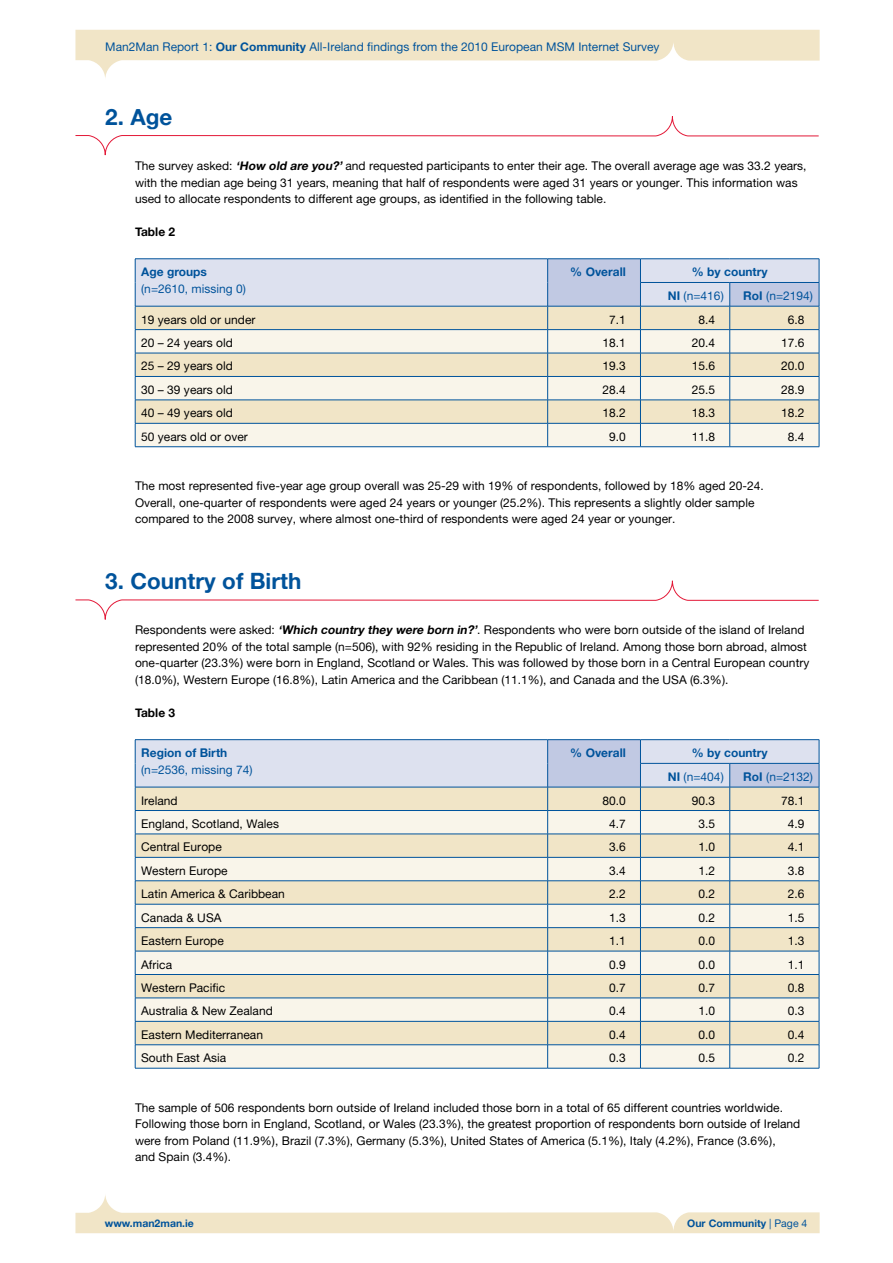
<style>
.page{position:relative;width:893px;height:1263px;background:#fff}
.page>*{position:absolute;margin:0;border:0;box-sizing:border-box;transform-origin:0 0}
.t1{font:22.5px "Alte Haas Grotesk Bold";color:#00539b}
.t2{font:12px/16.5px "Alte Haas Grotesk";color:#000}
.t3{font:12px "Alte Haas Grotesk";color:#00539b}
.t4{font:12px "Alte Haas Grotesk Bold";color:#00539b}
.t5{font:12px "Alte Haas Grotesk Bold";color:#000}
.t6{font:10.5px "Alte Haas Grotesk Bold";color:#00539b}
.s1{font-family:"Alte Haas Grotesk Bold"}
.s2{font-family:"Alte Haas Grotesk Bold";font-style:italic}
.s3{font-family:"Alte Haas Grotesk"}
</style>
<div class="page">
<svg style="left:75px;top:30px;width:745px;height:48px"></svg>
<svg style="left:75px;top:1195px;width:745px;height:38px"></svg>
<svg style="left:75px;top:116px;width:744px;height:40px"></svg>
<hr style="left:135px;top:258px;width:413px;height:1px;background:#00539b">
<hr style="left:548px;top:258px;width:92px;height:1px;background:#00539b">
<hr style="left:640px;top:258px;width:90px;height:1px;background:#00539b">
<hr style="left:730px;top:258px;width:89px;height:1px;background:#00539b">
<svg style="left:135px;top:259px;width:685px;height:188px"></svg>
<hr style="left:640px;top:282px;width:90px;height:1px;background:#00539b">
<hr style="left:730px;top:282px;width:89px;height:1px;background:#00539b">
<svg style="left:75px;top:580px;width:744px;height:40px"></svg>
<hr style="left:135px;top:1068px;width:413px;height:1px;background:#00539b">
<hr style="left:548px;top:1068px;width:92px;height:1px;background:#00539b">
<hr style="left:640px;top:1068px;width:90px;height:1px;background:#00539b">
<hr style="left:730px;top:1068px;width:89px;height:1px;background:#00539b">
<hr style="left:135px;top:739px;width:413px;height:1px;background:#00539b">
<hr style="left:548px;top:739px;width:92px;height:1px;background:#00539b">
<hr style="left:640px;top:739px;width:90px;height:1px;background:#00539b">
<hr style="left:730px;top:739px;width:89px;height:1px;background:#00539b">
<svg style="left:135px;top:740px;width:685px;height:328px"></svg>
<hr style="left:640px;top:763px;width:90px;height:1px;background:#00539b">
<hr style="left:730px;top:763px;width:89px;height:1px;background:#00539b">
<p class="t3" style="left:105px;top:39px;width:556px">Man2Man Report 1: <span class="s1">Our Community</span> All-Ireland findings from the 2010 European MSM Internet Survey</p>
<h1 class="t1" style="left:105px;top:103px;width:69px">2. Age</h1>
<p class="t2" style="left:135px;top:157px;width:673px">The survey asked: <span class="s2">‘How old are you?’</span> and requested participants to enter their age. The overall average age was 33.2 years, with the median age being 31 years, meaning that half of respondents were aged 31 years or younger. This information was used to allocate respondents to different age groups, as identified in the following table.</p>
<p class="t5" style="left:135px;top:224px;width:42px">Table 2</p>
<p class="t4" style="left:141px;top:265px;width:67px">Age groups</p>
<p class="t3" style="left:141px;top:282px;width:106px">(n=2610, missing 0)</p>
<p class="t4" style="left:570px;top:265px;width:57px">% Overall</p>
<p class="t4" style="left:692px;top:265px;width:77px">% by country</p>
<p class="t3" style="left:668px;top:289px;width:57px"><span class="s1">NI</span> (n=416)</p>
<p class="t3" style="left:743px;top:289px;width:71px"><span class="s1">RoI</span> (n=2194)</p>
<p class="t2" style="left:141px;top:311px;width:116px">19 years old or under</p>
<p class="t2" style="left:609px;top:311px;width:18px">7.1</p>
<p class="t2" style="left:699px;top:311px;width:18px">8.4</p>
<p class="t2" style="left:788px;top:311px;width:18px">6.8</p>
<p class="t2" style="left:141px;top:334px;width:93px">20 – 24 years old</p>
<p class="t2" style="left:603px;top:334px;width:25px">18.1</p>
<p class="t2" style="left:692px;top:334px;width:25px">20.4</p>
<p class="t2" style="left:781px;top:334px;width:25px">17.6</p>
<p class="t2" style="left:141px;top:358px;width:93px">25 – 29 years old</p>
<p class="t2" style="left:603px;top:358px;width:25px">19.3</p>
<p class="t2" style="left:692px;top:358px;width:25px">15.6</p>
<p class="t2" style="left:781px;top:358px;width:25px">20.0</p>
<p class="t2" style="left:141px;top:381px;width:93px">30 – 39 years old</p>
<p class="t2" style="left:603px;top:381px;width:25px">28.4</p>
<p class="t2" style="left:692px;top:381px;width:25px">25.5</p>
<p class="t2" style="left:781px;top:381px;width:25px">28.9</p>
<p class="t2" style="left:141px;top:405px;width:93px">40 – 49 years old</p>
<p class="t2" style="left:603px;top:405px;width:25px">18.2</p>
<p class="t2" style="left:692px;top:405px;width:25px">18.3</p>
<p class="t2" style="left:781px;top:405px;width:25px">18.2</p>
<p class="t2" style="left:141px;top:428px;width:108px">50 years old or over</p>
<p class="t2" style="left:609px;top:428px;width:18px">9.0</p>
<p class="t2" style="left:692px;top:428px;width:25px">11.8</p>
<p class="t2" style="left:788px;top:428px;width:18px">8.4</p>
<p class="t2" style="left:135px;top:478px;width:630px">The most represented five-year age group overall was 25-29 with 19% of respondents, followed by 18% aged 20-24.<br>Overall, one-quarter of respondents were aged 24 years or younger (25.2%). This represents a slightly older sample compared to the 2008 survey, where almost one-third of respondents were aged 24 year or younger.</p>
<h1 class="t1" style="left:105px;top:567px;width:198px">3. Country of Birth</h1>
<p class="t2" style="left:135px;top:622px;width:676px">Respondents were asked: <span class="s2">‘Which country they were born in?’</span>. Respondents who were born outside of the island of Ireland represented 20% of the total sample (n=506), with 92% residing in the Republic of Ireland. Among those born abroad, almost one-quarter (23.3%) were born in England, Scotland or Wales. This was followed by those born in a Central European country (18.0%), Western Europe (16.8%), Latin America and the Caribbean (11.1%), and Canada and the USA (6.3%).</p>
<p class="t5" style="left:135px;top:705px;width:42px">Table 3</p>
<p class="t4" style="left:141px;top:746px;width:88px">Region of Birth</p>
<p class="t3" style="left:141px;top:762px;width:113px">(n=2536, missing 74)</p>
<p class="t4" style="left:570px;top:746px;width:57px">% Overall</p>
<p class="t4" style="left:692px;top:746px;width:77px">% by country</p>
<p class="t3" style="left:668px;top:770px;width:57px"><span class="s1">NI</span> (n=404)</p>
<p class="t3" style="left:743px;top:770px;width:71px"><span class="s1">RoI</span> (n=2132)</p>
<p class="t2" style="left:141px;top:792px;width:38px">Ireland</p>
<p class="t2" style="left:603px;top:792px;width:25px">80.0</p>
<p class="t2" style="left:692px;top:792px;width:25px">90.3</p>
<p class="t2" style="left:781px;top:792px;width:25px">78.1</p>
<p class="t2" style="left:141px;top:815px;width:139px">England, Scotland, Wales</p>
<p class="t2" style="left:609px;top:815px;width:18px">4.7</p>
<p class="t2" style="left:699px;top:815px;width:18px">3.5</p>
<p class="t2" style="left:788px;top:815px;width:18px">4.9</p>
<p class="t2" style="left:141px;top:839px;width:82px">Central Europe</p>
<p class="t2" style="left:609px;top:839px;width:18px">3.6</p>
<p class="t2" style="left:699px;top:839px;width:18px">1.0</p>
<p class="t2" style="left:788px;top:839px;width:18px">4.1</p>
<p class="t2" style="left:141px;top:862px;width:88px">Western Europe</p>
<p class="t2" style="left:609px;top:862px;width:18px">3.4</p>
<p class="t2" style="left:699px;top:862px;width:18px">1.2</p>
<p class="t2" style="left:788px;top:862px;width:18px">3.8</p>
<p class="t2" style="left:141px;top:885px;width:145px">Latin America &amp; Caribbean</p>
<p class="t2" style="left:609px;top:885px;width:18px">2.2</p>
<p class="t2" style="left:699px;top:885px;width:18px">0.2</p>
<p class="t2" style="left:788px;top:885px;width:18px">2.6</p>
<p class="t2" style="left:141px;top:909px;width:82px">Canada &amp; USA</p>
<p class="t2" style="left:609px;top:909px;width:18px">1.3</p>
<p class="t2" style="left:699px;top:909px;width:18px">0.2</p>
<p class="t2" style="left:788px;top:909px;width:18px">1.5</p>
<p class="t2" style="left:141px;top:932px;width:84px">Eastern Europe</p>
<p class="t2" style="left:609px;top:932px;width:18px">1.1</p>
<p class="t2" style="left:699px;top:932px;width:18px">0.0</p>
<p class="t2" style="left:788px;top:932px;width:18px">1.3</p>
<p class="t2" style="left:141px;top:956px;width:32px">Africa</p>
<p class="t2" style="left:609px;top:956px;width:18px">0.9</p>
<p class="t2" style="left:699px;top:956px;width:18px">0.0</p>
<p class="t2" style="left:788px;top:956px;width:18px">1.1</p>
<p class="t2" style="left:141px;top:979px;width:85px">Western Pacific</p>
<p class="t2" style="left:609px;top:979px;width:18px">0.7</p>
<p class="t2" style="left:699px;top:979px;width:18px">0.7</p>
<p class="t2" style="left:788px;top:979px;width:18px">0.8</p>
<p class="t2" style="left:141px;top:1003px;width:133px">Australia &amp; New Zealand</p>
<p class="t2" style="left:609px;top:1003px;width:18px">0.4</p>
<p class="t2" style="left:699px;top:1003px;width:18px">1.0</p>
<p class="t2" style="left:788px;top:1003px;width:18px">0.3</p>
<p class="t2" style="left:141px;top:1026px;width:123px">Eastern Mediterranean</p>
<p class="t2" style="left:609px;top:1026px;width:18px">0.4</p>
<p class="t2" style="left:699px;top:1026px;width:18px">0.0</p>
<p class="t2" style="left:788px;top:1026px;width:18px">0.4</p>
<p class="t2" style="left:141px;top:1049px;width:87px">South East Asia</p>
<p class="t2" style="left:609px;top:1049px;width:18px">0.3</p>
<p class="t2" style="left:699px;top:1049px;width:18px">0.5</p>
<p class="t2" style="left:788px;top:1049px;width:18px">0.2</p>
<p class="t2" style="left:135px;top:1099px;width:667px">The sample of 506 respondents born outside of Ireland included those born in a total of 65 different countries worldwide.<br>Following those born in England, Scotland, or Wales (23.3%), the greatest proportion of respondents born outside of Ireland were from Poland (11.9%), Brazil (7.3%), Germany (5.3%), United States of America (5.1%), Italy (4.2%), France (3.6%),<br>and Spain (3.4%).</p>
<p class="t6" style="left:105px;top:1216px;width:91px">www.man2man.ie</p>
<p class="t6" style="left:687px;top:1216px;width:122px">Our Community <span class="s3">| Page 4</span></p>
</div>
